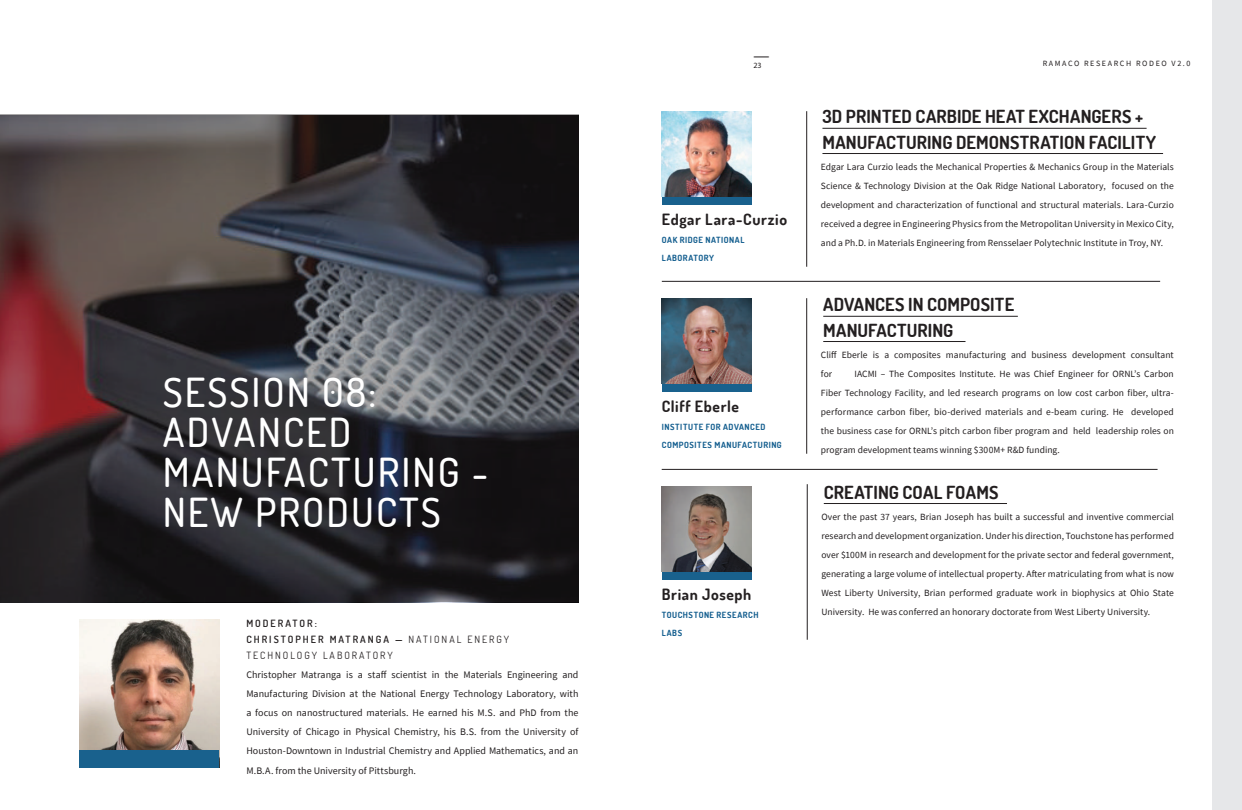
<style>
.page{position:relative;width:1242px;height:810px;background:#fff}
.page>*{position:absolute;margin:0;border:0;box-sizing:border-box;transform-origin:0 0}
.t1{font:500 40px/40px "Dosis";letter-spacing:.05em;color:#fff}
.t2{font:700 18px/25.2px "Dosis";letter-spacing:.005em;color:#231f20}
.t3{font:700 15.5px "Dosis";letter-spacing:.04em;color:#231f20}
.t4{font:10px/19px "Source Sans Pro";letter-spacing:.005em;color:#231f20;text-align:justify}
.t5{font:10px/16px "Dosis";letter-spacing:.2em;color:#231f20}
.t6{font:9.5px/19px "Source Sans Pro";letter-spacing:.005em;color:#231f20;text-align:justify}
.t7{font:700 8.5px/18px "Dosis";letter-spacing:.065em;color:#125d8e}
.t8{font:8px "Source Sans Pro";letter-spacing:.2em;color:#231f20}
.t9{font:8px "Myriad Pro";color:#231f20}
.s1{font-weight:600}
</style>
<div class="page">
<svg style="left:0;top:115px;width:578px;height:487px;background:#3b3539"></svg>
<img style="left:80px;top:619px;width:139px;height:131px">
<div style="left:79px;top:750px;width:140px;height:17px;background:#19618d"></div>
<hr style="left:662px;top:281px;width:498px;height:1px;background:#231f20">
<hr style="left:807px;top:111px;width:1px;height:156px;background:#231f20">
<hr style="left:822px;top:128px;width:325px;height:1px;background:#231f20">
<hr style="left:822px;top:153px;width:341px;height:1px;background:#231f20">
<div style="left:662px;top:197px;width:90px;height:7px;background:#19618d"></div>
<hr style="left:807px;top:298px;width:1px;height:156px;background:#231f20">
<hr style="left:823px;top:316px;width:195px;height:1px;background:#231f20">
<hr style="left:823px;top:341px;width:143px;height:1px;background:#231f20">
<hr style="left:807px;top:484px;width:1px;height:156px;background:#231f20">
<hr style="left:824px;top:503px;width:183px;height:1px;background:#231f20">
<img style="left:662px;top:298px;width:90px;height:86px">
<div style="left:662px;top:384px;width:90px;height:7px;background:#19618d"></div>
<img style="left:662px;top:486px;width:90px;height:86px">
<div style="left:662px;top:572px;width:90px;height:7px;background:#19618d"></div>
<img style="left:661px;top:111px;width:90px;height:86px">
<div style="left:1213px;top:0;width:29px;height:810px;background:#e6e7e9"></div>
<hr style="left:662px;top:469px;width:496px;height:1px;background:#231f20">
<h1 class="t1" style="left:163px;top:371px;width:327px">SESSION 08:<br>ADVANCED<br>MANUFACTURING -<br>NEW PRODUCTS</h1>
<p class="t5" style="left:246px;top:615px;width:264px"><span class="s1">MODERATOR:<br>CHRISTOPHER MATRANGA —</span> NATIONAL ENERGY<br>TECHNOLOGY LABORATORY</p>
<p class="t4" style="left:246px;top:665px;width:334px">Christopher Matranga is a staff scientist in the Materials Engineering and Manufacturing Division at the National Energy Technology Laboratory, with a focus on nanostructured materials. He earned his M.S. and PhD from the University of Chicago in Physical Chemistry, his B.S. from the University of Houston-Downtown in Industrial Chemistry and Applied Mathematics, and an</p>
<p class="t4" style="left:246px;top:761px;width:171px">M.B.A. from the University of Pittsburgh.</p>
<p class="t9" style="left:753px;top:60px;width:17px"><sup>—</sup>23</p>
<p class="t8" style="left:1043px;top:59px;width:149px">RAMACO RESEARCH RODEO V2.0</p>
<h3 class="t3" style="left:662px;top:209px;width:127px">Edgar Lara-Curzio</h3>
<p class="t7" style="left:662px;top:231px;width:84px">OAK RIDGE NATIONAL<br>LABORATORY</p>
<h3 class="t3" style="left:662px;top:396px;width:79px">Cliff Eberle</h3>
<p class="t7" style="left:662px;top:418px;width:121px">INSTITUTE FOR ADVANCED<br>COMPOSITES MANUFACTURING</p>
<h3 class="t3" style="left:662px;top:584px;width:91px">Brian Joseph</h3>
<p class="t7" style="left:662px;top:606px;width:98px">TOUCHSTONE RESEARCH<br>LABS</p>
<h2 class="t2" style="left:822px;top:104px;width:335px">3D PRINTED CARBIDE HEAT EXCHANGERS +<br>MANUFACTURING DEMONSTRATION FACILITY</h2>
<p class="t6" style="left:821px;top:157px;width:355px">Edgar Lara Curzio leads the Mechanical Properties &amp; Mechanics Group in the Materials Science &amp; Technology Division at the Oak Ridge National Laboratory, focused on the development and characterization of functional and structural materials. Lara-Curzio received a degree in Engineering Physics from the Metropolitan University in Mexico City, and a Ph.D. in Materials Engineering from Rensselaer Polytechnic Institute in Troy, NY.</p>
<h2 class="t2" style="left:823px;top:292px;width:193px">ADVANCES IN COMPOSITE<br>MANUFACTURING</h2>
<p class="t6" style="left:821px;top:345px;width:354px">Cliff Eberle is a composites manufacturing and business development consultant for</p>
<p class="t6" style="left:821px;top:364px;width:355px;text-indent:34px">IACMI – The Composites Institute. He was Chief Engineer for ORNL’s Carbon Fiber Technology Facility, and led research programs on low cost carbon fiber, ultra&shy;performance carbon fiber, bio-derived materials and e-beam curing. He developed the business case for ORNL’s pitch carbon fiber program and held leadership roles on program development teams winning $300M+ R&amp;D funding.</p>
<h2 class="t2" style="left:824px;top:479px;width:176px">CREATING COAL FOAMS</h2>
<p class="t6" style="left:821px;top:507px;width:354px">Over the past 37 years, Brian Joseph has built a successful and inventive commercial research and development organization. Under his direction, Touchstone has performed over $100M in research and development for the private sector and federal government, generating a large volume of intellectual property. After matriculating from what is now West Liberty University, Brian performed graduate work in biophysics at Ohio State University. He was conferred an honorary doctorate from West Liberty University.</p>
</div>
